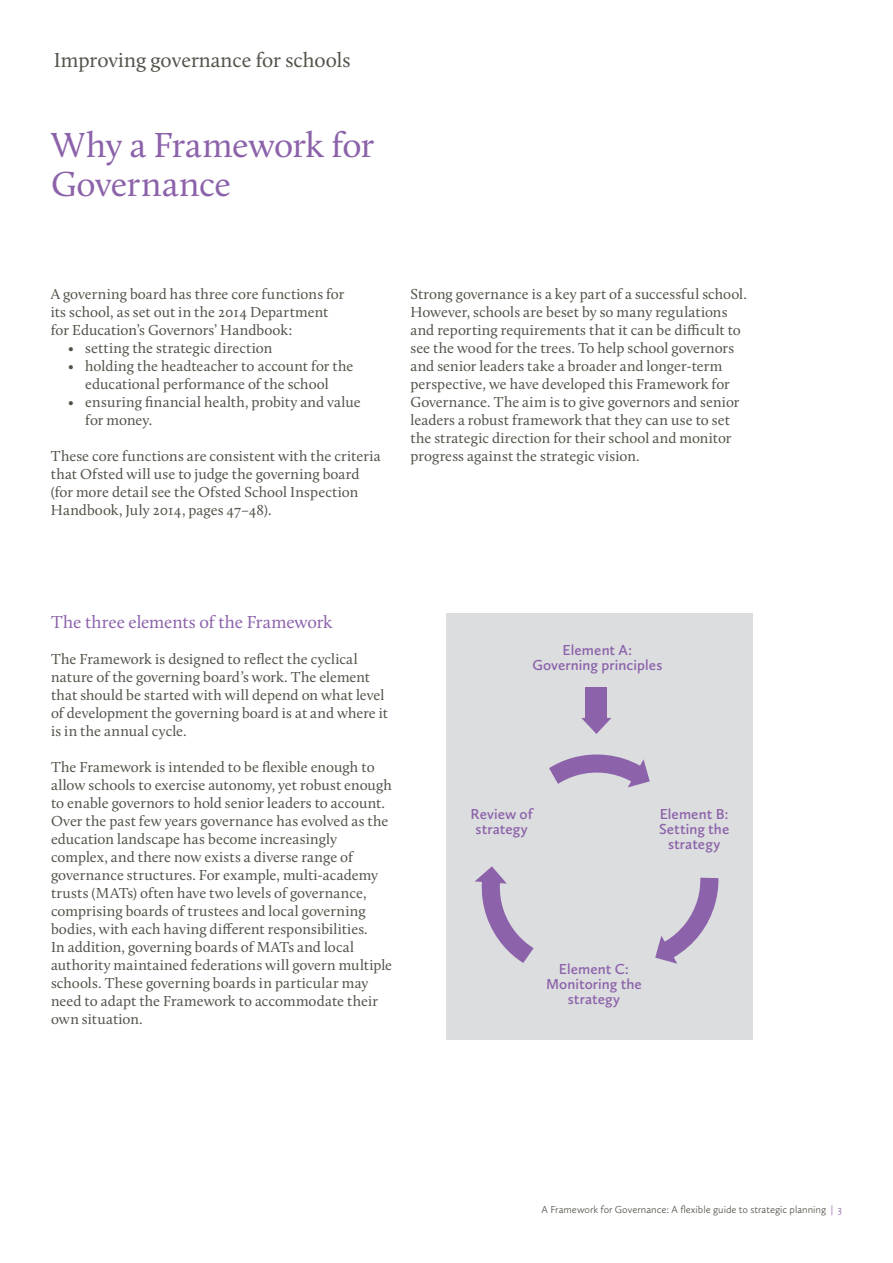
<style>
.page{position:relative;width:893px;height:1263px;background:#fff}
.page>*{position:absolute;margin:0;border:0;box-sizing:border-box;transform-origin:0 0}
.t1{font:36px/39px "Calluna";letter-spacing:-.015em;color:#8c62aa}
.t2{font:21px "Calluna";color:#535249}
.t3{font:18px "Calluna";letter-spacing:-.01em;color:#8c62aa}
.t4{font:15px/18px "Calluna";color:#535249}
.t5{font:600 15px/15px "Calluna Sans";letter-spacing:.005em;color:#8c62aa;text-align:center}
.t6{font:300 10.5px "Calluna Sans";color:#535249}
.s1{color:#8c62aa}
</style>
<div class="page">
<div style="left:446px;top:613px;width:306px;height:427px;background:#dcdddf"></div>
<svg style="left:475px;top:866px;width:59px;height:97px"></svg>
<svg style="left:655px;top:878px;width:63px;height:86px"></svg>
<svg style="left:549px;top:754px;width:101px;height:33px"></svg>
<div style="left:586px;top:687px;width:21px;height:32px;background:#8c62aa"></div>
<svg style="left:581px;top:718px;width:30px;height:16px"></svg>
<h2 class="t2" style="left:54px;top:47px;width:298px">Improving governance for schools</h2>
<h1 class="t1" style="left:51px;top:125px;width:325px">Why a Framework for<br>Governance</h1>
<p class="t4" style="left:51px;top:284px;width:295px">A governing board has three core functions for its school, as set out in the 2014 Department for Education’s Governors’ Handbook:</p>
<p class="t4" style="left:68px;top:338px;width:206px">• setting the strategic direction</p>
<p class="t4" style="left:68px;top:356px;width:287px;text-align:center">• holding the headteacher to account for the educational performance of the school</p>
<p class="t4" style="left:85px;top:392px;width:277px;text-indent:-17px">• ensuring financial health, probity and value for money.</p>
<p class="t4" style="left:51px;top:446px;width:331px">These core functions are consistent with the criteria that Ofsted will use to judge the governing board (for more detail see the Ofsted School Inspection Handbook, July 2014, pages 47–48).</p>
<p class="t4" style="left:410px;top:284px;width:338px">Strong governance is a key part of a successful school.<br>However, schools are beset by so many regulations and reporting requirements that it can be difficult to see the wood for the trees. To help school governors and senior leaders take a broader and longer-term perspective, we have developed this Framework for Governance. The aim is to give governors and senior leaders a robust framework that they can use to set the strategic direction for their school and monitor progress against the strategic vision.</p>
<p class="t3" style="left:51px;top:611px;width:283px">The three elements of the Framework</p>
<p class="t4" style="left:51px;top:650px;width:339px">The Framework is designed to reflect the cyclical nature of the governing board’s work. The element that should be started with will depend on what level of development the governing board is at and where it is in the annual cycle.</p>
<p class="t4" style="left:51px;top:758px;width:343px">The Framework is intended to be flexible enough to allow schools to exercise autonomy, yet robust enough to enable governors to hold senior leaders to account.<br>Over the past few years governance has evolved as the education landscape has become increasingly complex, and there now exists a diverse range of governance structures. For example, multi-academy trusts (MATs) often have two levels of governance, comprising boards of trustees and local governing bodies, with each having different responsibilities.<br>In addition, governing boards of MATs and local authority maintained federations will govern multiple schools. These governing boards in particular may need to adapt the Framework to accommodate their own situation.</p>
<p class="t5" style="left:532px;top:642px;width:132px">Element A:<br>Governing principles</p>
<p class="t5" style="left:471px;top:807px;width:64px">Review of strategy</p>
<p class="t5" style="left:659px;top:806px;width:72px">Element B:<br>Setting the strategy</p>
<p class="t5" style="left:546px;top:961px;width:97px">Element C:<br>Monitoring the strategy</p>
<p class="t6" style="left:542px;top:1203px;width:302px">A Framework for Governance: A flexible guide to strategic planning <span class="s1">| 3</span></p>
</div>
